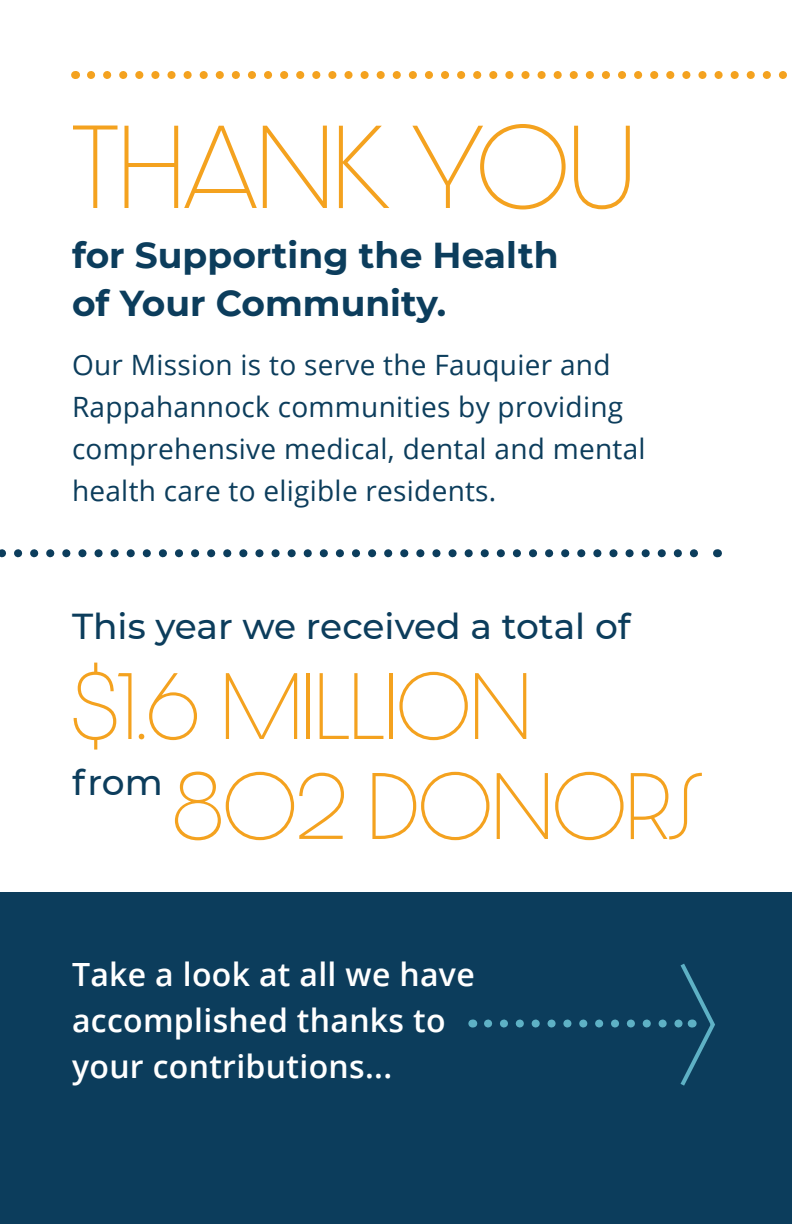
<style>
.page{position:relative;width:792px;height:1224px;background:#fff}
.page>*{position:absolute;margin:0;border:0;box-sizing:border-box;transform-origin:0 0}
.t1{font:100 100px "Dazzle Unicase";color:#f4a21f}
.t2{font:100 80px "Dazzle Unicase";color:#f4a21f}
.t3{font:700 36px/48px "Montserrat";color:#0c3d5c}
.t4{font:500 36px "Montserrat";color:#0c3d5c}
.body{font:600 32px/46px "Open Sans";letter-spacing:.01em;color:#fff}
.body-2{font:28px/42px "Open Sans";letter-spacing:.01em;color:#0c3d5c}
</style>
<div class="page">
<div style="left:0;top:893px;width:792px;height:331px;background:#0c3d5c"></div>
<svg style="left:488px;top:963px;width:227px;height:123px"></svg>
<svg style="left:91px;top:71px;width:696px;height:8px"></svg>
<svg style="left:0;top:549px;width:698px;height:8px"></svg>
<p class="t1" style="left:72px;top:96px;width:565px">THANK YOU</p>
<p class="t3" style="left:72px;top:229px;width:488px">for Supporting the Health of Your Community.</p>
<p class="body-2" style="left:72px;top:343px;width:575px">Our Mission is to serve the Fauquier and Rappahannock communities by providing comprehensive medical, dental and mental health care to eligible residents.</p>
<p class="t4" style="left:72px;top:601px;width:560px">This year we received a total of</p>
<p class="t2" style="left:72px;top:649px;width:461px">$1.6 MILLION</p>
<p class="t4" style="left:72px;top:757px;width:92px">from</p>
<p class="t2" style="left:173px;top:749px;width:532px">802 DONORS</p>
<p class="body" style="left:72px;top:951px;width:404px">Take a look at all we have accomplished thanks to your contributions...</p>
</div>
